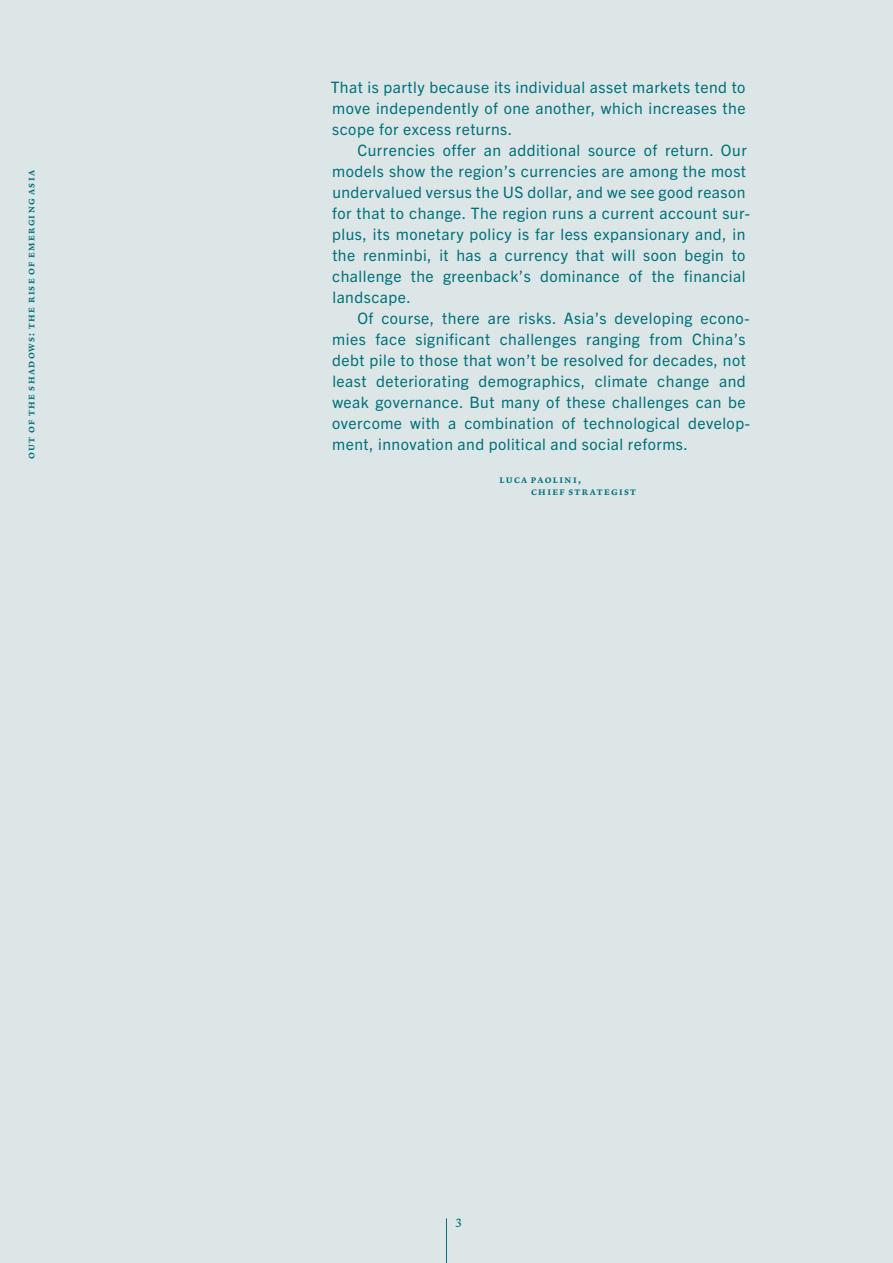
<style>
.page{position:relative;width:893px;height:1263px;background:#dce6e7}
.page>*{position:absolute;margin:0;border:0;box-sizing:border-box;transform-origin:0 0}
.t1{font:15.75px/21px "Trade Gothic Next LT Pro";letter-spacing:.03em;color:#007079}
.t2{font:12.75px "Lexicon No 2 A Roman Osf";color:#007079}
.t3{font:10.5px/12px "Lexicon No 2 C Roman SC";letter-spacing:.12em;color:#007079}
</style>
<div class="page">
<hr style="left:446px;top:1218px;width:1px;height:45px;background:#007079">
<p class="t3" style="left:26px;top:459px;width:290px;rotate:-90deg">out of the shadows: the rise of emerging asia</p>
<p class="t1" style="left:331px;top:76px;width:416px;text-align:justify">That is partly because its individual asset markets tend to move independently of one another, which increases the scope for excess returns.</p>
<p class="t1" style="left:332px;top:139px;width:419px;text-indent:25px">Currencies offer an additional source of return. Our models show the region’s currencies are among the most undervalued versus the US dollar, and we see good reason for that to change. The region runs a current account sur&shy;plus, its monetary policy is far less expansionary and, in the renminbi, it has a currency that will soon begin to challenge the greenback’s dominance of the financial landscape.</p>
<p class="t1" style="left:332px;top:307px;width:419px;text-indent:25px">Of course, there are risks. Asia’s developing econo&shy;mies face significant challenges ranging from China’s debt pile to those that won’t be resolved for decades, not least deteriorating demographics, climate change and weak governance. But many of these challenges can be overcome with a combination of technological develop&shy;ment, innovation and political and social reforms.</p>
<p class="t3" style="left:531px;top:474px;width:106px;text-indent:-32px">luca paolini,<br>chief strategist</p>
<p class="t2" style="left:455px;top:1213px;width:9px">3</p>
</div>
